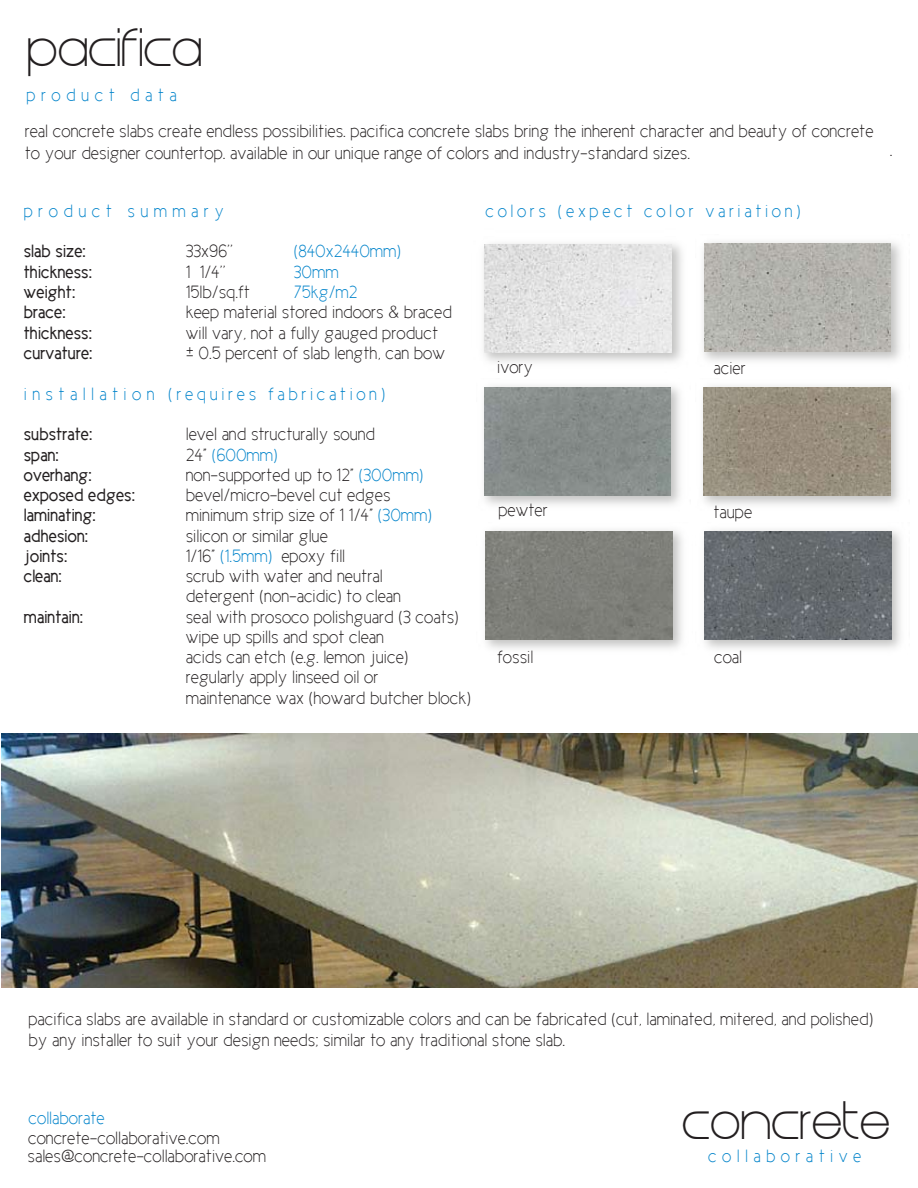
<style>
.page{position:relative;width:918px;height:1188px;background:#fff}
.page>*{position:absolute;margin:0;border:0;box-sizing:border-box;transform-origin:0 0}
.t1{font:45px "Steiner";color:#231f20}
.t2{font:18px/20.2px "Cicle Fina";color:#231f20}
.t3{font:18px "Cicle Gordita";color:#231f20}
.t4{font:18px "Cicle Fina";letter-spacing:.2em;color:#0083ca}
.t5{font:18px "Cicle Fina";letter-spacing:.3em;color:#0083ca}
.t6{font:18px "Cicle Fina";color:#0083ca}
.s1{color:#231f20}
.s2{color:#0083ca}
</style>
<div class="page">
<img style="left:2px;top:734px;width:916px;height:253px">
<img style="left:483px;top:243px;width:199px;height:119px">
<img style="left:485px;top:244px;width:186px;height:108px">
<img style="left:704px;top:530px;width:197px;height:119px">
<img style="left:705px;top:532px;width:186px;height:108px">
<img style="left:703px;top:386px;width:196px;height:119px">
<img style="left:704px;top:388px;width:186px;height:108px">
<img style="left:485px;top:387px;width:186px;height:108px">
<img style="left:485px;top:530px;width:197px;height:119px">
<div style="left:486px;top:531px;width:186px;height:108px;background:#7e7f79"></div>
<img style="left:703px;top:242px;width:198px;height:119px">
<img style="left:704px;top:244px;width:186px;height:108px">
<h1 class="t1" style="left:27px;top:28px;width:177px">pacifica</h1>
<p class="t5" style="left:27px;top:85px;width:152px">product data</p>
<p class="t2" style="left:25px;top:120px;width:850px;line-height:21.6px">real concrete slabs create endless possibilities. pacifica concrete slabs bring the inherent character and beauty of concrete to your designer countertop. available in our unique range of colors and industry-standard sizes.</p>
<p class="t5" style="left:24px;top:201px;width:202px">product summary</p>
<p class="t3" style="left:24px;top:242px;width:64px">slab size:</p>
<p class="t2" style="left:186px;top:241px;width:49px">33x96’’</p>
<p class="t6" style="left:294px;top:242px;width:109px">(840x2440mm)</p>
<p class="t3" style="left:24px;top:262px;width:70px">thickness:</p>
<p class="t2" style="left:186px;top:262px;width:41px">1 1/4’’</p>
<p class="t4" style="left:294px;top:262px;width:46px">30mm</p>
<p class="t3" style="left:24px;top:282px;width:53px">weight:</p>
<p class="t2" style="left:186px;top:282px;width:66px">15lb/sq.ft</p>
<p class="t4" style="left:294px;top:282px;width:65px">75kg/m2</p>
<p class="t3" style="left:24px;top:303px;width:43px">brace:</p>
<p class="t2" style="left:186px;top:302px;width:268px">keep material stored indoors &amp; braced</p>
<p class="t3" style="left:24px;top:324px;width:70px">thickness:</p>
<p class="t2" style="left:186px;top:323px;width:254px">will vary, not a fully gauged product</p>
<p class="t3" style="left:24px;top:344px;width:70px">curvature:</p>
<p class="t2" style="left:186px;top:343px;width:261px">± 0.5 percent of slab length, can bow</p>
<p class="t4" style="left:24px;top:384px;width:363px">installation (requires fabrication)</p>
<p class="t3" style="left:24px;top:425px;width:70px">substrate:</p>
<p class="t2" style="left:186px;top:424px;width:191px">level and structurally sound</p>
<p class="t3" style="left:24px;top:445px;width:36px">span:</p>
<p class="t4" style="left:186px;top:445px;width:93px"><span class="s1">24”</span> (600mm)</p>
<p class="t3" style="left:24px;top:465px;width:69px">overhang:</p>
<p class="t2" style="left:186px;top:465px;width:239px">non-supported up to 12” <span class="s2">(300mm)</span></p>
<p class="t3" style="left:24px;top:486px;width:113px">exposed edges:</p>
<p class="t2" style="left:186px;top:485px;width:206px">bevel/micro-bevel cut edges</p>
<p class="t3" style="left:24px;top:506px;width:74px">laminating:</p>
<p class="t2" style="left:186px;top:505px;width:248px">minimum strip size of 1 1/4” <span class="s2">(30mm)</span></p>
<p class="t3" style="left:24px;top:526px;width:66px">adhesion:</p>
<p class="t2" style="left:186px;top:526px;width:144px">silicon or similar glue</p>
<p class="t3" style="left:24px;top:546px;width:45px">joints:</p>
<p class="t2" style="left:186px;top:546px;width:161px">1/16” <span class="s2">(1.5mm)</span> epoxy fill</p>
<p class="t3" style="left:24px;top:567px;width:40px">clean:</p>
<p class="t2" style="left:186px;top:566px;width:217px">scrub with water and neutral detergent (non-acidic) to clean</p>
<p class="t3" style="left:24px;top:607px;width:61px">maintain:</p>
<p class="t2" style="left:186px;top:607px;width:287px">seal with prosoco polishguard (3 coats) wipe up spills and spot clean<br>acids can etch (e.g. lemon juice) regularly apply linseed oil or<br>maintenance wax (howard butcher block)</p>
<p class="t4" style="left:486px;top:201px;width:316px">colors (expect color variation)</p>
<p class="t2" style="left:497px;top:357px;width:38px">ivory</p>
<p class="t2" style="left:713px;top:358px;width:34px">acier</p>
<p class="t2" style="left:498px;top:500px;width:51px">pewter</p>
<p class="t2" style="left:713px;top:502px;width:40px">taupe</p>
<p class="t2" style="left:497px;top:647px;width:38px">fossil</p>
<p class="t2" style="left:714px;top:647px;width:30px">coal</p>
<p class="t2" style="left:890px;top:140px;width:4px">.</p>
<p class="t2" style="left:28px;top:1008px;width:846px;line-height:21.6px">pacifica slabs are available in standard or customizable colors and can be fabricated (cut, laminated, mitered, and polished) by any installer to suit your design needs; similar to any traditional stone slab.</p>
<p class="t6" style="left:29px;top:1108px;width:78px">collaborate</p>
<p class="t2" style="left:28px;top:1145px;width:240px">sales@concrete-collaborative.com</p>
<p class="t2" style="left:28px;top:1128px;width:193px">concrete-collaborative.com</p>
<h1 class="t1" style="left:682px;top:1101px;width:210px">concrete</h1>
<p class="t5" style="left:708px;top:1146px;width:155px">collaborative</p>
</div>
